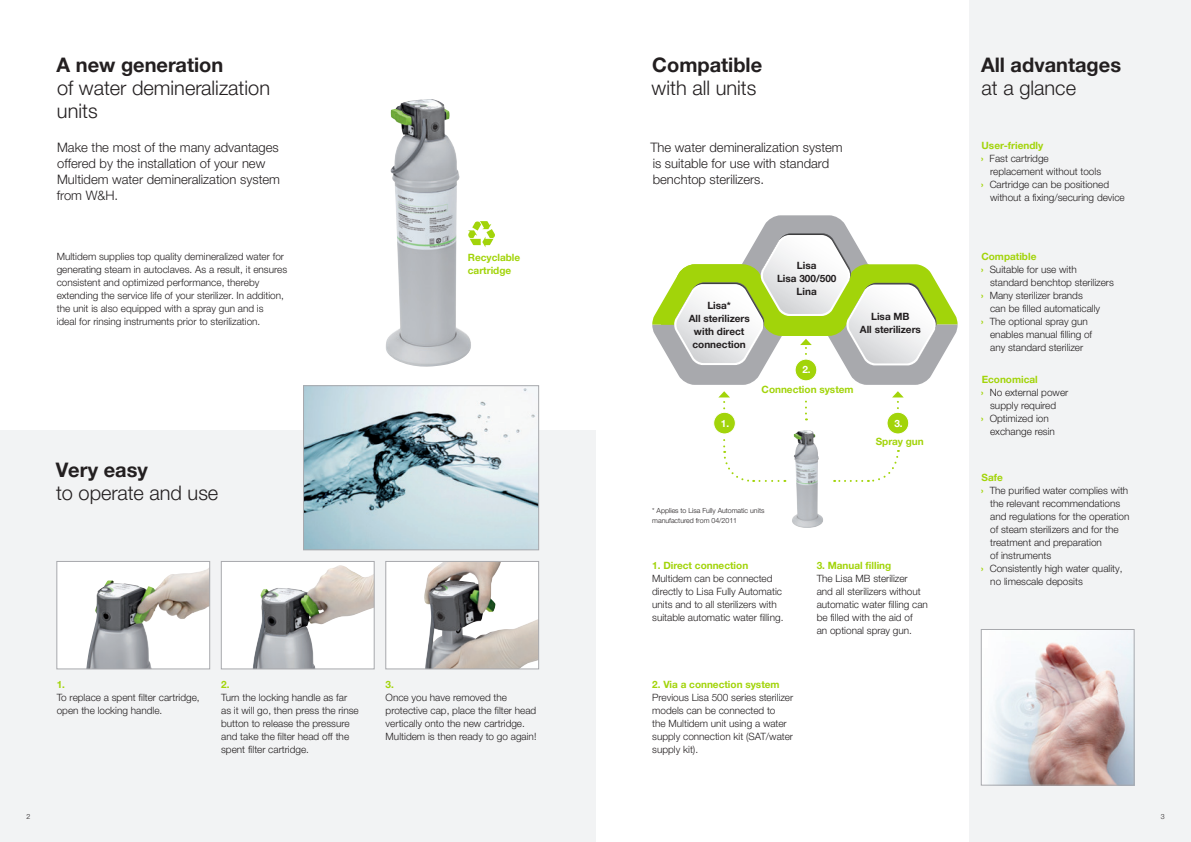
<style>
.page{position:relative;width:1191px;height:842px;background:#fff}
.page>*{position:absolute;margin:0;border:0;box-sizing:border-box;transform-origin:0 0}
.t1{font:20px/23px "Helvetica Neue World 45 Lt";color:#231f20}
.t2{font:700 20px "Helvetica Neue World 75";color:#231f20}
.t3{font:13px/16px "Helvetica Neue World 45 Lt";color:#231f20}
.t4{font:10px/13px "Helvetica Neue World 45 Lt";color:#231f20}
.t5{font:700 10px/13px "Helvetica Neue World 75";color:#a2d40a}
.t6{font:700 10px/13px "Helvetica Neue World 75";color:#231f20;text-align:center}
.t7{font:700 10px "Helvetica Neue World 75";color:#fff}
.t8{font:7px/10px "Helvetica Neue World 45 Lt";color:#231f20}
.s1{font-family:"Helvetica Neue World 75";font-weight:700;color:#a2d40a}
</style>
<div class="page">
<div style="left:0;top:431px;width:595px;height:411px;background:#f2f3f4"></div>
<div style="left:969px;top:0;width:222px;height:842px;background:#f2f3f4"></div>
<img style="left:386px;top:99px;width:85px;height:268px">
<img style="left:792px;top:483px;width:31px;height:45px">
<svg style="left:468px;top:221px;width:27px;height:26px"></svg>
<div style="left:57px;top:561px;width:153px;height:108px;background:#fff"></div>
<img style="left:86px;top:569px;width:122px;height:98px">
<div style="left:57px;top:561px;width:153px;height:108px;border:1px solid #a8a9ad"></div>
<img style="left:305px;top:388px;width:232px;height:160px">
<div style="left:303px;top:386px;width:236px;height:164px;border:1px solid #a8a9ad"></div>
<img style="left:983px;top:631px;width:149px;height:152px">
<div style="left:981px;top:629px;width:153px;height:156px;border:1px solid #a8a9ad"></div>
<div style="left:221px;top:561px;width:153px;height:108px;background:#fff"></div>
<img style="left:253px;top:565px;width:119px;height:102px">
<div style="left:221px;top:561px;width:153px;height:108px;border:1px solid #a8a9ad"></div>
<div style="left:386px;top:561px;width:152px;height:108px;background:#fff"></div>
<img style="left:424px;top:563px;width:113px;height:104px">
<div style="left:386px;top:561px;width:153px;height:108px;border:1px solid #a8a9ad"></div>
<svg style="left:652px;top:215px;width:305px;height:268px"></svg>
<div style="left:880px;top:414px;width:34px;height:36px;background:#fff"></div>
<div style="left:711px;top:414px;width:35px;height:24px;background:#fff"></div>
<div style="left:713px;top:412px;width:22px;height:22px;background:#a2d40a;border-radius:50%"></div>
<div style="left:713px;top:412px;width:23px;height:22px;border:1px solid #fff;border-radius:50%"></div>
<div style="left:887px;top:412px;width:21px;height:22px;background:#a2d40a;border-radius:50%"></div>
<div style="left:886px;top:412px;width:23px;height:22px;border:1px solid #fff;border-radius:50%"></div>
<div style="left:795px;top:359px;width:22px;height:22px;background:#a2d40a;border-radius:50%"></div>
<div style="left:794px;top:359px;width:23px;height:22px;border:1px solid #fff;border-radius:50%"></div>
<h1 class="t2" style="left:652px;top:53px;width:111px">Compatible</h1>
<h1 class="t1" style="left:651px;top:77px;width:106px">with all units</h1>
<h1 class="t2" style="left:57px;top:53px;width:168px">A new generation</h1>
<h1 class="t1" style="left:57px;top:77px;width:215px">of water demineralization units</h1>
<h2 class="t3" style="left:57px;top:139px;width:225px">Make the most of the many advantages offered by the installation of your new<br>Multidem water demineralization system from W&amp;H.</h2>
<h2 class="t3" style="left:650px;top:139px;width:194px">The water demineralization system is suitable for use with standard benchtop sterilizers.</h2>
<p class="t4" style="left:57px;top:250px;width:232px">Multidem supplies top quality demineralized water for generating steam in autoclaves. As a result, it ensures consistent and optimized performance, thereby extending the service life of your sterilizer. In addition, the unit is also equipped with a spray gun and is<br>ideal for rinsing instruments prior to sterilization.</p>
<p class="t5" style="left:468px;top:251px;width:54px">Recyclable cartridge</p>
<p class="t6" style="left:688px;top:299px;width:63px">Lisa*<br>All sterilizers with direct connection</p>
<p class="t6" style="left:777px;top:259px;width:61px">Lisa<br>Lisa 300/500<br>Lina</p>
<p class="t7" style="left:802px;top:364px;width:10px">2.</p>
<p class="t6" style="left:860px;top:310px;width:63px">Lisa MB<br>All sterilizers</p>
<p class="t5" style="left:761px;top:383px;width:93px">Connection system</p>
<p class="t7" style="left:721px;top:417px;width:10px">1.</p>
<p class="t7" style="left:894px;top:417px;width:10px">3.</p>
<h1 class="t2" style="left:56px;top:459px;width:94px">Very easy</h1>
<h1 class="t1" style="left:56px;top:482px;width:163px">to operate and use</h1>
<p class="t5" style="left:57px;top:678px;width:10px">1.</p>
<p class="t4" style="left:57px;top:691px;width:144px">To replace a spent filter cartridge, open the locking handle.</p>
<p class="t5" style="left:221px;top:678px;width:10px">2.</p>
<p class="t4" style="left:221px;top:691px;width:139px">Turn the locking handle as far as it will go, then press the rinse button to release the pressure and take the filter head off the spent filter cartridge.</p>
<p class="t5" style="left:386px;top:678px;width:10px">3.</p>
<p class="t4" style="left:386px;top:691px;width:152px">Once you have removed the protective cap, place the filter head vertically onto the new cartridge.<br>Multidem is then ready to go again!</p>
<p class="t5" style="left:875px;top:435px;width:50px">Spray gun</p>
<p class="t8" style="left:652px;top:505px;width:114px">* Applies to Lisa Fully Automatic units manufactured from 04/2011</p>
<p class="t5" style="left:652px;top:559px;width:98px">1. Direct connection</p>
<p class="t4" style="left:652px;top:572px;width:133px">Multidem can be connected directly to Lisa Fully Automatic units and to all sterilizers with suitable automatic water filling.</p>
<p class="t5" style="left:652px;top:678px;width:129px">2. Via a connection system</p>
<p class="t4" style="left:652px;top:691px;width:143px">Previous Lisa 500 series sterilizer models can be connected to<br>the Multidem unit using a water supply connection kit (SAT/water supply kit).</p>
<p class="t5" style="left:816px;top:559px;width:76px">3. Manual filling</p>
<p class="t4" style="left:816px;top:572px;width:113px">The Lisa MB sterilizer<br>and all sterilizers without automatic water filling can be filled with the aid of<br>an optional spray gun.</p>
<h1 class="t2" style="left:981px;top:53px;width:141px">All advantages</h1>
<h1 class="t1" style="left:981px;top:77px;width:96px">at a glance</h1>
<p class="t5" style="left:981px;top:139px;width:63px">User-friendly</p>
<p class="t4" style="left:981px;top:152px;width:69px"><span class="s1">›</span> Fast cartridge</p>
<p class="t4" style="left:990px;top:165px;width:112px">replacement without tools</p>
<p class="t4" style="left:981px;top:178px;width:129px"><span class="s1">›</span> Cartridge can be positioned</p>
<p class="t4" style="left:990px;top:191px;width:136px">without a fixing/securing device</p>
<p class="t5" style="left:981px;top:250px;width:56px">Compatible</p>
<p class="t4" style="left:981px;top:263px;width:97px"><span class="s1">›</span> Suitable for use with</p>
<p class="t4" style="left:990px;top:276px;width:125px">standard benchtop sterilizers</p>
<p class="t4" style="left:981px;top:289px;width:103px"><span class="s1">›</span> Many sterilizer brands</p>
<p class="t4" style="left:990px;top:302px;width:112px">can be filled automatically</p>
<p class="t4" style="left:981px;top:315px;width:108px"><span class="s1">›</span> The optional spray gun</p>
<p class="t4" style="left:990px;top:328px;width:104px">enables manual filling of</p>
<p class="t4" style="left:990px;top:341px;width:95px">any standard sterilizer</p>
<p class="t5" style="left:981px;top:373px;width:58px">Economical</p>
<p class="t4" style="left:981px;top:386px;width:89px"><span class="s1">›</span> No external power</p>
<p class="t4" style="left:990px;top:399px;width:68px">supply required</p>
<p class="t4" style="left:981px;top:412px;width:69px"><span class="s1">›</span> Optimized ion</p>
<p class="t4" style="left:990px;top:425px;width:66px">exchange resin</p>
<p class="t5" style="left:981px;top:471px;width:23px">Safe</p>
<p class="t4" style="left:981px;top:484px;width:149px"><span class="s1">›</span> The purified water complies with</p>
<p class="t4" style="left:990px;top:497px;width:132px">the relevant recommendations</p>
<p class="t4" style="left:990px;top:510px;width:141px">and regulations for the operation</p>
<p class="t4" style="left:990px;top:523px;width:130px">of steam sterilizers and for the</p>
<p class="t4" style="left:990px;top:536px;width:113px">treatment and preparation</p>
<p class="t4" style="left:990px;top:549px;width:63px">of instruments</p>
<p class="t4" style="left:981px;top:562px;width:143px"><span class="s1">›</span> Consistently high water quality,</p>
<p class="t4" style="left:990px;top:575px;width:94px">no limescale deposits</p>
<p class="t8" style="left:26px;top:811px;width:5px">2</p>
<p class="t8" style="left:1160px;top:811px;width:5px">3</p>
</div>
